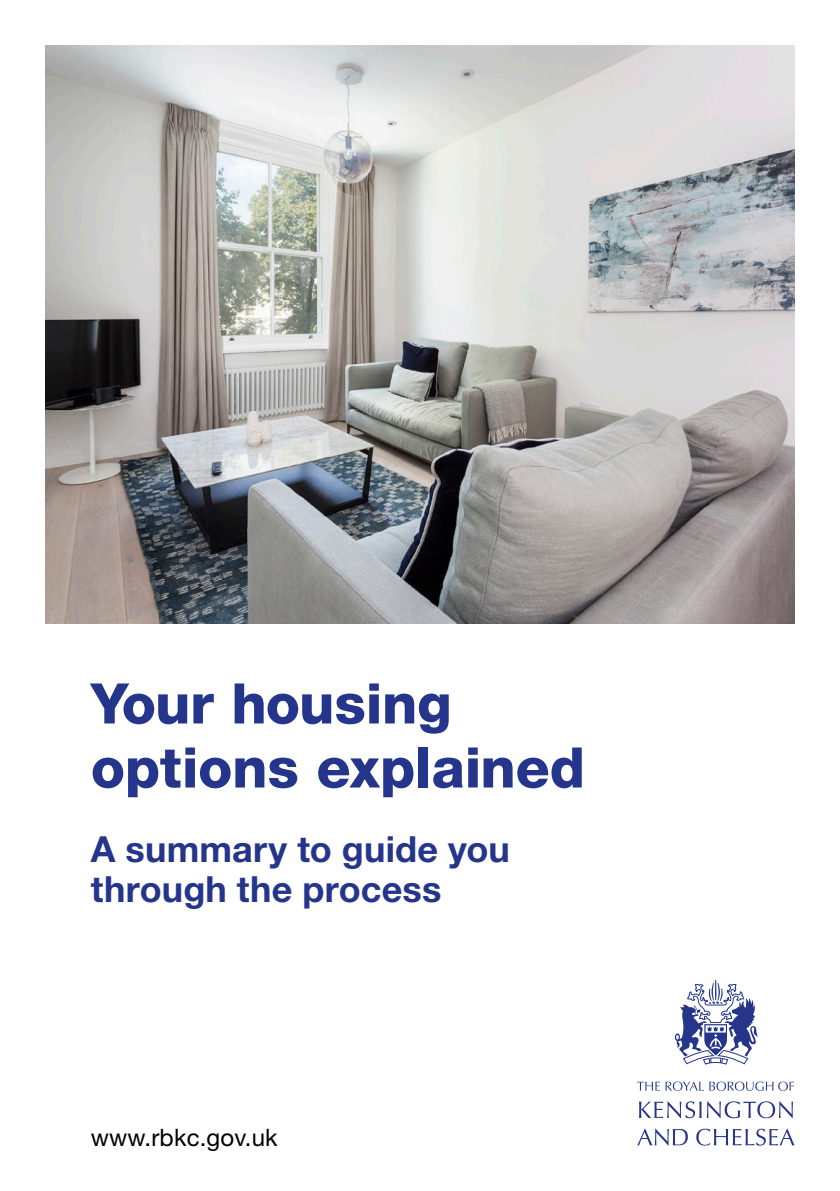
<style>
.page{position:relative;width:840px;height:1191px;background:#fff}
.page>*{position:absolute;margin:0;border:0;box-sizing:border-box;transform-origin:0 0}
.t1{font:800 56px/64px "Helvetica Neue";letter-spacing:-.005em;color:#25358c}
.t2{font:700 36px/40px "Helvetica Neue";letter-spacing:.005em;color:#25358c}
.t3{font:24px "Helvetica Neue";letter-spacing:.005em;color:#000}
</style>
<div class="page">
<img style="left:45px;top:45px;width:749px;height:579px">
<svg style="left:639px;top:1101px;width:153px;height:17px"></svg>
<svg style="left:637px;top:1128px;width:50px;height:17px"></svg>
<svg style="left:696px;top:1128px;width:98px;height:17px"></svg>
<svg style="left:637px;top:1081px;width:22px;height:9px"></svg>
<svg style="left:665px;top:1081px;width:36px;height:9px"></svg>
<svg style="left:709px;top:1081px;width:84px;height:9px"></svg>
<svg style="left:674px;top:979px;width:84px;height:86px"></svg>
<h1 class="t1" style="left:91px;top:671px;width:495px">Your housing options explained</h1>
<p class="t2" style="left:91px;top:828px;width:420px">A summary to guide you through the process</p>
<p class="t3" style="left:91px;top:1122px;width:188px">www.rbkc.gov.uk</p>
</div>
